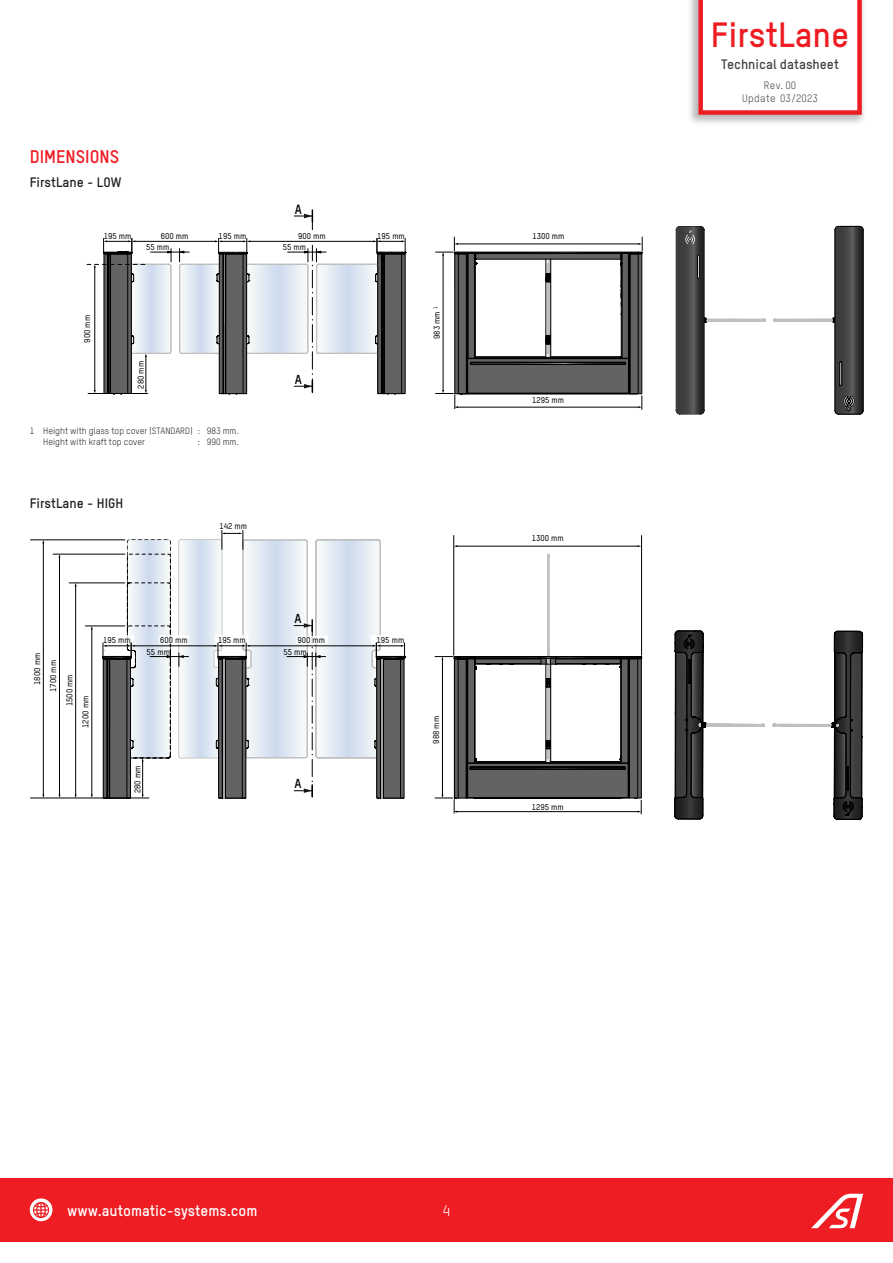
<style>
.page{position:relative;width:893px;height:1263px;background:#fff}
.page>*{position:absolute;margin:0;border:0;box-sizing:border-box;transform-origin:0 0}
.t1{font:700 34.5px "Oxfam TSTARPRO";color:#ee1d23}
.Info{font:700 18px "Oxfam TSTARPRO";color:#ee1d23}
.t2{font:700 15px "Oxfam TSTARPRO";color:#fff}
.t3{font:15px "Oxfam TSTARPRO";color:#fff}
.bodytexte{font:700 13.5px "Oxfam TSTARPRO";color:#231f20}
.t4{font:700 13.5px "Oxfam TSTARPRO";color:#444141}
.t5{font:700 13.2px "Oxfam TSTARPRO";color:#000}
.t6{font:700 12.75px "Oxfam TSTARPRO";color:#000}
.t7{font:10.5px/13.5px "Oxfam TSTARPRO";letter-spacing:.02em;color:#444141;text-align:center}
.Info-2{font:9px "Oxfam TSTARPRO";color:#231f20}
.t8{font:500 8.4px "Oxfam TSTARPRO";color:#000}
</style>
<div class="page">
<div style="left:0;top:1178px;width:893px;height:64px;background:#ee1d23"></div>
<svg style="left:811px;top:1194px;width:52px;height:34px"></svg>
<svg style="left:30px;top:1198px;width:22px;height:24px"></svg>
<div style="left:687px;top:0;width:180px;height:126px;background:#444141;opacity:.37"></div>
<svg style="left:698px;top:0;width:164px;height:115px"></svg>
<svg style="left:676px;top:226px;width:89px;height:188px"></svg>
<svg style="left:774px;top:226px;width:89px;height:188px"></svg>
<hr style="left:135px;top:241px;width:81px;height:1px;background:#000">
<hr style="left:151px;top:252px;width:38px;height:1px;background:#000">
<svg style="left:179px;top:210px;width:227px;height:185px"></svg>
<hr style="left:288px;top:252px;width:38px;height:1px;background:#000">
<svg style="left:86px;top:238px;width:86px;height:156px"></svg>
<svg style="left:436px;top:237px;width:207px;height:172px"></svg>
<svg style="left:675px;top:630px;width:89px;height:190px"></svg>
<hr style="left:675px;top:652px;width:1px;height:61px;background:#000">
<hr style="left:675px;top:713px;width:1px;height:85px;background:#000">
<svg style="left:773px;top:630px;width:90px;height:190px"></svg>
<hr style="left:134px;top:645px;width:81px;height:1px;background:#000">
<hr style="left:150px;top:656px;width:39px;height:1px;background:#000">
<hr style="left:85px;top:626px;width:40px;height:1px;background:#000">
<hr style="left:69px;top:583px;width:56px;height:1px;background:#000">
<hr style="left:53px;top:554px;width:72px;height:1px;background:#000">
<hr style="left:30px;top:540px;width:95px;height:1px;background:#000">
<hr style="left:30px;top:798px;width:119px;height:1px;background:#000">
<hr style="left:92px;top:629px;width:1px;height:166px;background:#000">
<svg style="left:103px;top:540px;width:68px;height:259px"></svg>
<hr style="left:75px;top:586px;width:1px;height:209px;background:#000">
<hr style="left:59px;top:557px;width:1px;height:238px;background:#000">
<hr style="left:43px;top:543px;width:1px;height:252px;background:#000">
<hr style="left:453px;top:535px;width:1px;height:120px;background:#000">
<hr style="left:641px;top:535px;width:1px;height:120px;background:#000">
<hr style="left:457px;top:546px;width:181px;height:1px;background:#000">
<svg style="left:435px;top:554px;width:207px;height:260px"></svg>
<svg style="left:179px;top:530px;width:227px;height:269px"></svg>
<div style="left:159px;top:636px;width:30px;height:8px;background:#fff"></div>
<div style="left:297px;top:636px;width:31px;height:8px;background:#fff"></div>
<p class="Info" style="left:30px;top:145px;width:91px">DIMENSIONS</p>
<p class="bodytexte" style="left:30px;top:174px;width:93px">FirstLane - LOW</p>
<p class="t8" style="left:104px;top:231px;width:29px">195 mm</p>
<p class="t5" style="left:295px;top:201px;width:9px">A</p>
<p class="t8" style="left:161px;top:231px;width:29px">600 mm</p>
<p class="t8" style="left:298px;top:231px;width:29px">900 mm</p>
<p class="t8" style="left:377px;top:231px;width:29px">195 mm</p>
<p class="t8" style="left:283px;top:242px;width:25px">55 mm</p>
<p class="t8" style="left:219px;top:231px;width:29px">195 mm</p>
<p class="t8" style="left:146px;top:242px;width:25px">55 mm</p>
<p class="t8" style="left:82px;top:343px;width:29px;rotate:-90deg">900 mm</p>
<p class="t8" style="left:432px;top:339px;width:34px;rotate:-90deg">983 mm <sup>1</sup></p>
<p class="t8" style="left:136px;top:389px;width:29px;rotate:-90deg">280 mm</p>
<p class="Info-2" style="left:30px;top:426px;width:210px">1 Height with glass top cover (STANDARD) : 983 mm.</p>
<p class="Info-2" style="left:43px;top:436px;width:103px">Height with kraft top cover</p>
<p class="Info-2" style="left:198px;top:436px;width:42px">: 990 mm.</p>
<p class="bodytexte" style="left:30px;top:495px;width:95px">FirstLane - HIGH</p>
<p class="t8" style="left:219px;top:521px;width:29px">142 mm</p>
<p class="t6" style="left:295px;top:372px;width:9px">A</p>
<p class="t6" style="left:295px;top:611px;width:9px">A</p>
<p class="t8" style="left:32px;top:685px;width:34px;rotate:-90deg">1800 mm</p>
<p class="t8" style="left:48px;top:692px;width:34px;rotate:-90deg">1700 mm</p>
<p class="t8" style="left:64px;top:706px;width:34px;rotate:-90deg">1500 mm</p>
<p class="t8" style="left:80px;top:728px;width:34px;rotate:-90deg">1200 mm</p>
<p class="t8" style="left:103px;top:635px;width:29px">195 mm</p>
<p class="t8" style="left:160px;top:635px;width:29px">600 mm</p>
<p class="t8" style="left:297px;top:635px;width:29px">900 mm</p>
<p class="t8" style="left:218px;top:635px;width:29px">195 mm</p>
<p class="t8" style="left:147px;top:647px;width:25px">55 mm</p>
<p class="t8" style="left:284px;top:647px;width:25px">55 mm</p>
<p class="t8" style="left:133px;top:793px;width:29px;rotate:-90deg">280 mm</p>
<p class="t6" style="left:295px;top:776px;width:9px">A</p>
<p class="t8" style="left:377px;top:635px;width:29px">195 mm</p>
<p class="t8" style="left:431px;top:744px;width:29px;rotate:-90deg">988 mm</p>
<p class="t8" style="left:532px;top:231px;width:34px">1300 mm</p>
<p class="t8" style="left:532px;top:395px;width:34px">1295 mm</p>
<p class="t8" style="left:532px;top:533px;width:34px">1300 mm</p>
<p class="t8" style="left:532px;top:802px;width:34px">1295 mm</p>
<h1 class="t1" style="left:711px;top:14px;width:140px">FirstLane</h1>
<h3 class="t4" style="left:721px;top:56px;width:119px">Technical datasheet</h3>
<p class="t7" style="left:742px;top:78px;width:77px">Rev. 00<br>Update 03/2023</p>
<h3 class="t2" style="left:67px;top:1201px;width:192px">www.automatic-systems.com</h3>
<h3 class="t3" style="left:443px;top:1201px;width:9px">4</h3>
</div>
